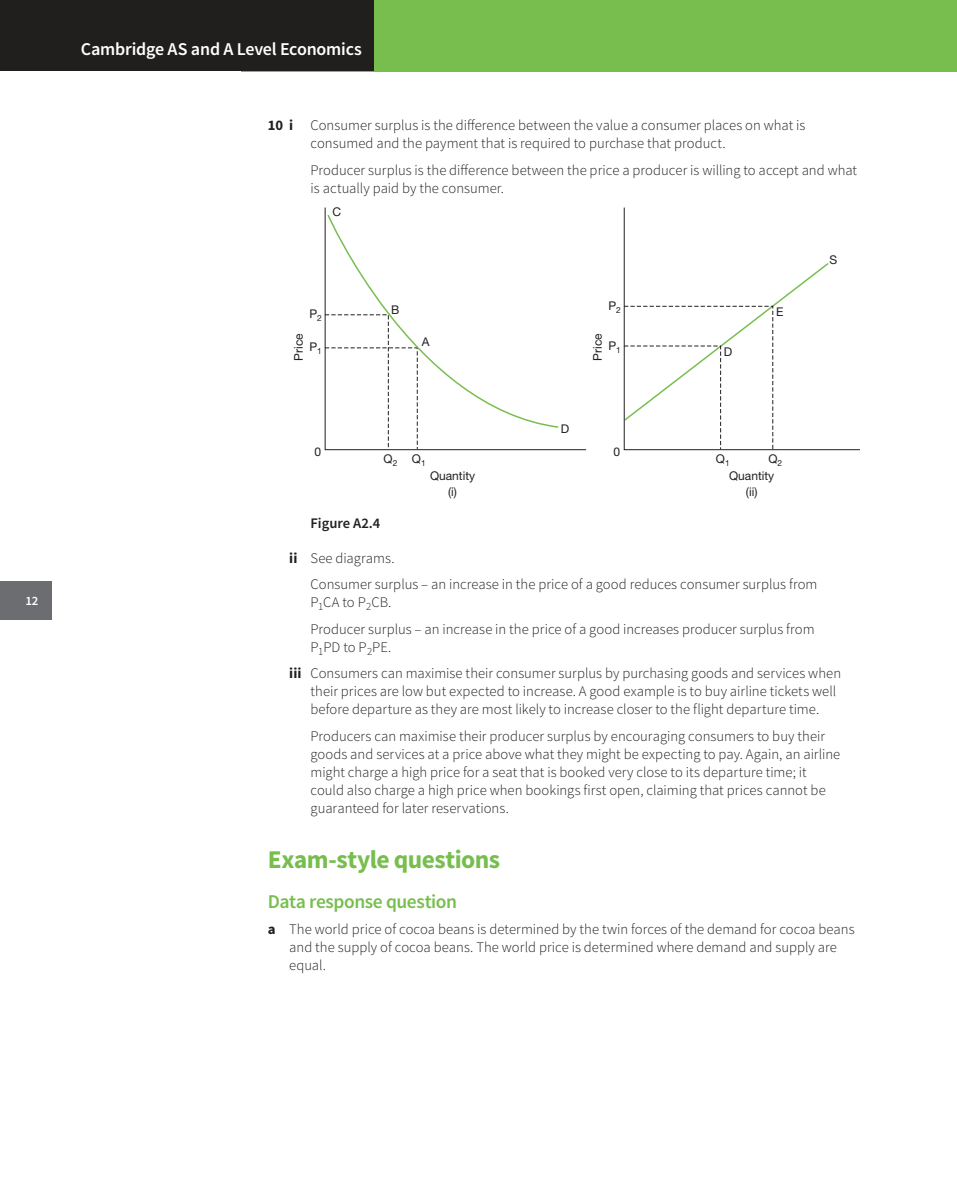
<style>
.page{position:relative;width:957px;height:1200px;background:#fff}
.page>*{position:absolute;margin:0;border:0;box-sizing:border-box;transform-origin:0 0}
.t1{font:700 25.5px "Source Sans Pro";letter-spacing:-.02em;color:#77be4e}
.t2{font:600 19.5px "Source Sans Pro";letter-spacing:-.025em;color:#77be4e}
.t3{font:600 18px "Source Sans Pro";letter-spacing:-.015em;color:#fff}
.t4{font:300 14.7px/18px "Source Sans Pro";letter-spacing:.005em;color:#231f20}
.t5{font:600 14.7px "Source Sans Pro";color:#231f20}
.t6{font:600 12.75px "Source Sans Pro";color:#fff}
.t7{font:12px/16.5px "Helvetica Neue LT Std";color:#231f20;text-align:center}
.s1{font-weight:700}
</style>
<div class="page">
<div style="left:240px;top:0;width:717px;height:71px;background:#77be4e"></div>
<svg style="left:324px;top:207px;width:263px;height:243px"></svg>
<svg style="left:324px;top:314px;width:94px;height:135px"></svg>
<svg style="left:326px;top:213px;width:234px;height:215px"></svg>
<svg style="left:623px;top:207px;width:236px;height:243px"></svg>
<svg style="left:623px;top:261px;width:207px;height:188px"></svg>
<div style="left:0;top:580px;width:51px;height:39px;background:#6c6d70"></div>
<div style="left:0;top:0;width:373px;height:71px;background:#211e1e"></div>
<p class="t6" style="left:25px;top:592px;width:15px">12</p>
<p class="t3" style="left:81px;top:37px;width:282px">Cambridge AS and A Level Economics</p>
<p class="t4" style="left:310px;top:116px;width:496px;text-indent:-43px"><span class="s1">10 i</span> Consumer surplus is the difference between the value a consumer places on what is consumed and the payment that is required to purchase that product.</p>
<p class="t4" style="left:310px;top:161px;width:548px">Producer surplus is the difference between the price a producer is willing to accept and what is actually paid by the consumer.</p>
<p class="t7" style="left:332px;top:204px;width:10px">C</p>
<p class="t7" style="left:829px;top:251px;width:9px">S</p>
<p class="t7" style="left:309px;top:305px;width:14px">P<sub>2</sub></p>
<p class="t7" style="left:309px;top:338px;width:14px">P<sub>1</sub></p>
<p class="t7" style="left:290px;top:361px;width:29px;rotate:-90deg">Price</p>
<p class="t7" style="left:391px;top:301px;width:10px">B</p>
<p class="t7" style="left:422px;top:333px;width:9px">A</p>
<p class="t7" style="left:608px;top:297px;width:14px">P<sub>2</sub></p>
<p class="t7" style="left:608px;top:337px;width:14px">P<sub>1</sub></p>
<p class="t7" style="left:589px;top:361px;width:29px;rotate:-90deg">Price</p>
<p class="t7" style="left:724px;top:343px;width:10px">D</p>
<p class="t7" style="left:776px;top:303px;width:9px">E</p>
<p class="t7" style="left:561px;top:420px;width:10px">D</p>
<p class="t7" style="left:314px;top:443px;width:8px">0</p>
<p class="t7" style="left:383px;top:450px;width:44px">Q<sub>2</sub> Q<sub>1</sub></p>
<p class="t7" style="left:430px;top:467px;width:47px">Quantity (i)</p>
<p class="t7" style="left:613px;top:443px;width:8px">0</p>
<p class="t7" style="left:716px;top:450px;width:15px">Q<sub>1</sub></p>
<p class="t7" style="left:768px;top:450px;width:15px">Q<sub>2</sub></p>
<p class="t7" style="left:729px;top:467px;width:47px">Quantity</p>
<p class="t7" style="left:746px;top:483px;width:13px">(ii)</p>
<p class="t5" style="left:310px;top:513px;width:71px">Figure A2.4</p>
<p class="t4" style="left:310px;top:544px;width:508px;line-height:26.5px;text-indent:-21px"><span class="s1">ii</span> See diagrams.<br>Consumer surplus – an increase in the price of a good reduces consumer surplus from</p>
<p class="t4" style="left:310px;top:589px;width:505px;line-height:26.5px">P<sub>1</sub>CA to P<sub>2</sub>CB.<br>Producer surplus – an increase in the price of a good increases producer surplus from</p>
<p class="t4" style="left:289px;top:633px;width:553px;line-height:26.5px;text-indent:21px">P<sub>1</sub>PD to P<sub>2</sub>PE.<br><span class="s1">iii</span> Consumers can maximise their consumer surplus by purchasing goods and services when</p>
<p class="t4" style="left:310px;top:682px;width:527px">their prices are low but expected to increase. A good example is to buy airline tickets well before departure as they are most likely to increase closer to the flight departure time.</p>
<p class="t4" style="left:310px;top:726px;width:531px">Producers can maximise their producer surplus by encouraging consumers to buy their goods and services at a price above what they might be expecting to pay. Again, an airline might charge a high price for a seat that is booked very close to its departure time; it could also charge a high price when bookings first open, claiming that prices cannot be guaranteed for later reservations.</p>
<h1 class="t1" style="left:268px;top:843px;width:234px">Exam-style questions</h1>
<h2 class="t2" style="left:268px;top:888px;width:191px">Data response question</h2>
<p class="t4" style="left:289px;top:920px;width:567px;text-indent:-21px"><span class="s1">a</span> The world price of cocoa beans is determined by the twin forces of the demand for cocoa beans and the supply of cocoa beans. The world price is determined where demand and supply are equal.</p>
</div>
